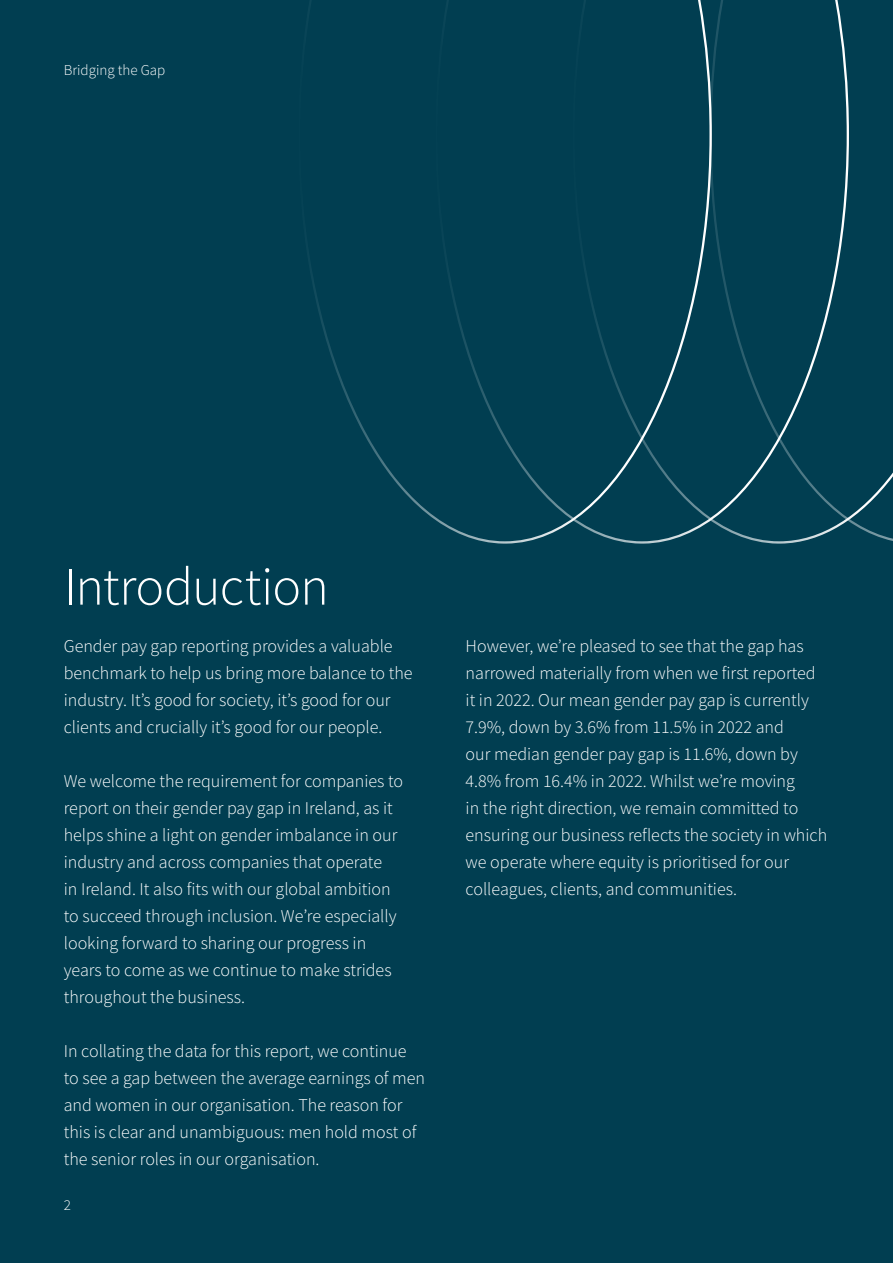
<style>
.page{position:relative;width:893px;height:1263px;background:#013e51}
.page>*{position:absolute;margin:0;border:0;box-sizing:border-box;transform-origin:0 0}
.Heading_-_36pt{font:300 54px "Source Sans Pro";letter-spacing:-.02em;color:#fff}
.Body_copy__Can_be_10_or_12pt{font:300 18px/27px "Source Sans Pro";color:#fff}
.Eyebrow{font:300 15px "Source Sans Pro";color:#fff}
</style>
<div class="page">
<svg style="left:712px;top:0;width:137px;height:544px"></svg>
<svg style="left:310px;top:0;width:402px;height:544px"></svg>
<p class="Eyebrow" style="left:64px;top:61px;width:103px">Bridging the Gap</p>
<p class="Heading_-_36pt" style="left:64px;top:554px;width:267px">Introduction</p>
<p class="Body_copy__Can_be_10_or_12pt" style="left:64px;top:632px;width:350px">Gender pay gap reporting provides a valuable benchmark to help us bring more balance to the industry. It’s good for society, it’s good for our clients and crucially it’s good for our people.</p>
<p class="Body_copy__Can_be_10_or_12pt" style="left:64px;top:767px;width:341px">We welcome the requirement for companies to report on their gender pay gap in Ireland, as it helps shine a light on gender imbalance in our industry and across companies that operate<br>in Ireland. It also fits with our global ambition to succeed through inclusion. We’re especially looking forward to sharing our progress in years to come as we continue to make strides throughout the business.</p>
<p class="Body_copy__Can_be_10_or_12pt" style="left:64px;top:1037px;width:363px">In collating the data for this report, we continue to see a gap between the average earnings of men and women in our organisation. The reason for this is clear and unambiguous: men hold most of the senior roles in our organisation.</p>
<p class="Eyebrow" style="left:64px;top:1196px;width:9px">2</p>
<p class="Body_copy__Can_be_10_or_12pt" style="left:466px;top:632px;width:363px">However, we’re pleased to see that the gap has narrowed materially from when we first reported it in 2022. Our mean gender pay gap is currently 7.9%, down by 3.6% from 11.5% in 2022 and<br>our median gender pay gap is 11.6%, down by 4.8% from 16.4% in 2022. Whilst we’re moving<br>in the right direction, we remain committed to ensuring our business reflects the society in which we operate where equity is prioritised for our colleagues, clients, and communities.</p>
</div>
